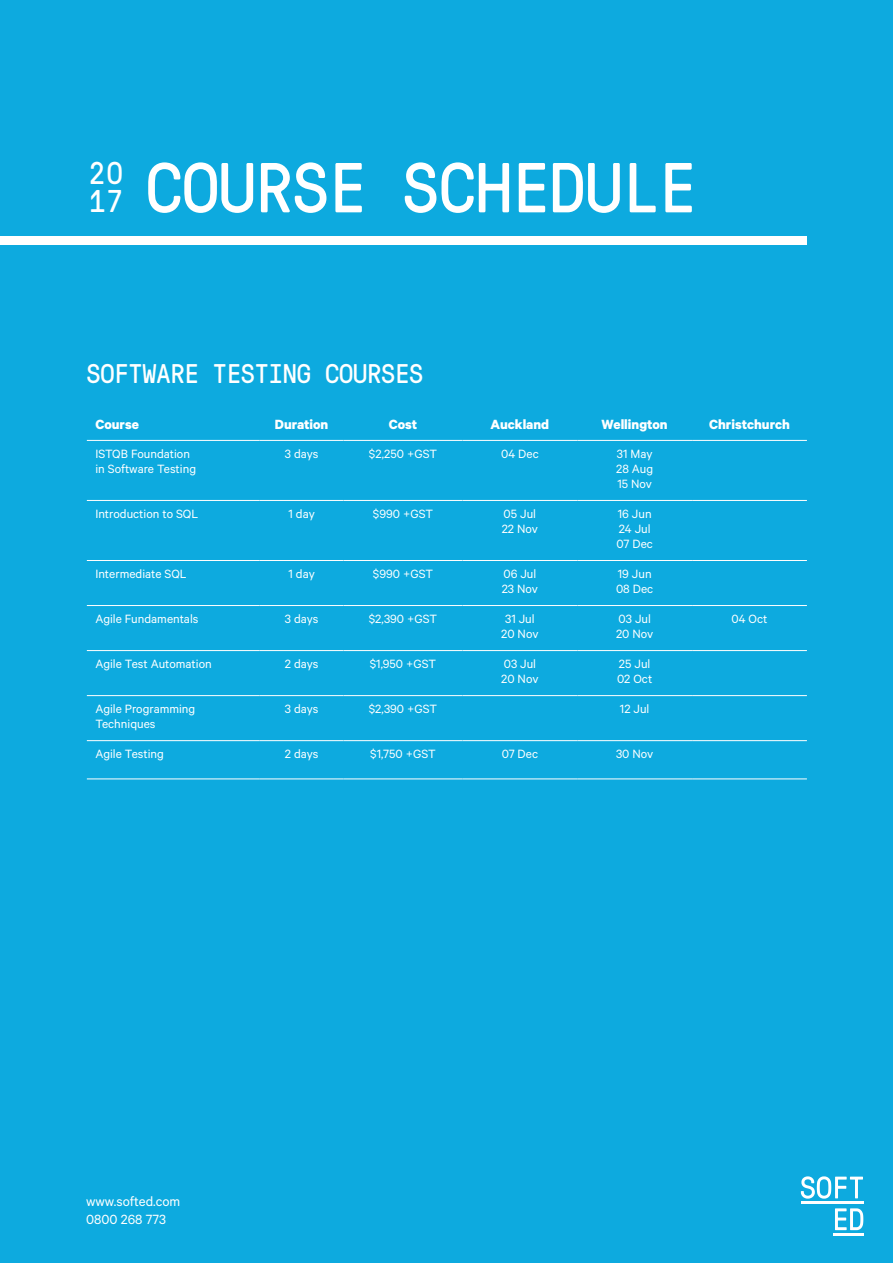
<style>
.page{position:relative;width:893px;height:1263px;background:#fff}
.page>*{position:absolute;margin:0;border:0;box-sizing:border-box;transform-origin:0 0}
.t1{font:70.5px "GT Pressura Mono Trial";letter-spacing:-.03em;color:#fff}
.t2{font:31.5px "GT Pressura Mono Trial";color:#fff}
.t3{font:27px "GT Pressura Mono Trial";letter-spacing:-.03em;color:#fff}
.t4{font:700 15px "Calibre";color:#fff}
.Body{font:15px "Calibre";color:#fff}
.t5{font:13.5px/15px "Calibre";color:#fff}
</style>
<div class="page">
<div style="left:0;top:0;width:880px;height:1263px;background:#0daadf"></div>
<hr style="left:87px;top:500px;width:173px;height:1px;background:#fff">
<hr style="left:260px;top:500px;width:83px;height:1px;background:#fff">
<hr style="left:343px;top:500px;width:119px;height:1px;background:#fff">
<hr style="left:462px;top:500px;width:115px;height:1px;background:#fff">
<hr style="left:577px;top:500px;width:115px;height:1px;background:#fff">
<hr style="left:692px;top:500px;width:115px;height:1px;background:#fff">
<hr style="left:87px;top:560px;width:173px;height:1px;background:#fff">
<hr style="left:260px;top:560px;width:83px;height:1px;background:#fff">
<hr style="left:343px;top:560px;width:119px;height:1px;background:#fff">
<hr style="left:462px;top:560px;width:115px;height:1px;background:#fff">
<hr style="left:577px;top:560px;width:115px;height:1px;background:#fff">
<hr style="left:692px;top:560px;width:115px;height:1px;background:#fff">
<hr style="left:87px;top:605px;width:173px;height:1px;background:#fff">
<hr style="left:260px;top:605px;width:83px;height:1px;background:#fff">
<hr style="left:343px;top:605px;width:119px;height:1px;background:#fff">
<hr style="left:462px;top:605px;width:115px;height:1px;background:#fff">
<hr style="left:577px;top:605px;width:115px;height:1px;background:#fff">
<hr style="left:692px;top:605px;width:115px;height:1px;background:#fff">
<hr style="left:87px;top:650px;width:173px;height:1px;background:#fff">
<hr style="left:260px;top:650px;width:83px;height:1px;background:#fff">
<hr style="left:343px;top:650px;width:119px;height:1px;background:#fff">
<hr style="left:462px;top:650px;width:115px;height:1px;background:#fff">
<hr style="left:577px;top:650px;width:115px;height:1px;background:#fff">
<hr style="left:692px;top:650px;width:115px;height:1px;background:#fff">
<hr style="left:87px;top:695px;width:173px;height:1px;background:#fff">
<hr style="left:260px;top:695px;width:83px;height:1px;background:#fff">
<hr style="left:343px;top:695px;width:119px;height:1px;background:#fff">
<hr style="left:462px;top:695px;width:115px;height:1px;background:#fff">
<hr style="left:577px;top:695px;width:115px;height:1px;background:#fff">
<hr style="left:692px;top:695px;width:115px;height:1px;background:#fff">
<hr style="left:87px;top:740px;width:173px;height:1px;background:#fff">
<hr style="left:260px;top:740px;width:83px;height:1px;background:#fff">
<hr style="left:343px;top:740px;width:119px;height:1px;background:#fff">
<hr style="left:462px;top:740px;width:115px;height:1px;background:#fff">
<hr style="left:577px;top:740px;width:115px;height:1px;background:#fff">
<hr style="left:692px;top:740px;width:115px;height:1px;background:#fff">
<hr style="left:87px;top:778px;width:173px;height:1px;background:#fff">
<hr style="left:260px;top:778px;width:83px;height:1px;background:#fff">
<hr style="left:343px;top:778px;width:119px;height:1px;background:#fff">
<hr style="left:462px;top:778px;width:115px;height:1px;background:#fff">
<hr style="left:577px;top:778px;width:115px;height:1px;background:#fff">
<hr style="left:692px;top:778px;width:115px;height:1px;background:#fff">
<hr style="left:87px;top:440px;width:173px;height:1px;background:#fff">
<hr style="left:260px;top:440px;width:83px;height:1px;background:#fff">
<hr style="left:343px;top:440px;width:119px;height:1px;background:#fff">
<hr style="left:462px;top:440px;width:115px;height:1px;background:#fff">
<hr style="left:577px;top:440px;width:115px;height:1px;background:#fff">
<hr style="left:692px;top:440px;width:115px;height:1px;background:#fff">
<div style="left:0;top:236px;width:807px;height:8px;background:#fff"></div>
<div style="left:880px;top:0;width:13px;height:1263px;background:#0daadf"></div>
<hr style="left:801px;top:1202px;width:62px;height:2px;background:#fff">
<hr style="left:833px;top:1233px;width:30px;height:3px;background:#fff">
<svg style="left:801px;top:1176px;width:62px;height:23px"></svg>
<svg style="left:835px;top:1208px;width:28px;height:22px"></svg>
<p class="t2" style="left:88px;top:162px;width:36px">20</p>
<p class="t2" style="left:88px;top:190px;width:36px">17</p>
<p class="t1" style="left:145px;top:162px;width:554px">COURSE SCHEDULE</p>
<p class="t3" style="left:86px;top:364px;width:339px">SOFTWARE TESTING COURSES</p>
<p class="t4" style="left:95px;top:415px;width:45px">Course</p>
<p class="t4" style="left:275px;top:415px;width:55px">Duration</p>
<p class="t4" style="left:389px;top:415px;width:30px">Cost</p>
<p class="t4" style="left:491px;top:415px;width:60px">Auckland</p>
<p class="t4" style="left:602px;top:415px;width:68px">Wellington</p>
<p class="t4" style="left:709px;top:415px;width:82px">Christchurch</p>
<p class="t5" style="left:95px;top:445px;width:102px">ISTQB Foundation in Software Testing</p>
<p class="t5" style="left:285px;top:445px;width:35px">3 days</p>
<p class="t5" style="left:369px;top:445px;width:70px">$2,250 +GST</p>
<p class="t5" style="left:501px;top:445px;width:39px">04 Dec</p>
<p class="t5" style="left:616px;top:445px;width:39px">31 May<br>28 Aug</p>
<p class="t5" style="left:617px;top:475px;width:36px">15 Nov</p>
<p class="t5" style="left:95px;top:505px;width:104px">Introduction to SQL</p>
<p class="t5" style="left:288px;top:505px;width:28px">1 day</p>
<p class="t5" style="left:373px;top:505px;width:62px">$990 +GST</p>
<p class="t5" style="left:504px;top:505px;width:34px">05 Jul</p>
<p class="t5" style="left:502px;top:520px;width:38px">22 Nov</p>
<p class="t5" style="left:618px;top:505px;width:35px">16 Jun</p>
<p class="t5" style="left:619px;top:520px;width:33px">24 Jul</p>
<p class="t5" style="left:616px;top:535px;width:38px">07 Dec</p>
<p class="t5" style="left:95px;top:566px;width:93px">Intermediate SQL</p>
<p class="t5" style="left:288px;top:566px;width:28px">1 day</p>
<p class="t5" style="left:373px;top:566px;width:62px">$990 +GST</p>
<p class="t5" style="left:502px;top:566px;width:38px">06 Jul<br>23 Nov</p>
<p class="t5" style="left:618px;top:566px;width:35px">19 Jun</p>
<p class="t5" style="left:616px;top:581px;width:39px">08 Dec</p>
<p class="t5" style="left:95px;top:611px;width:105px">Agile Fundamentals</p>
<p class="t5" style="left:285px;top:611px;width:35px">3 days</p>
<p class="t5" style="left:369px;top:611px;width:70px">$2,390 +GST</p>
<p class="t5" style="left:505px;top:611px;width:31px">31 Jul</p>
<p class="t5" style="left:501px;top:626px;width:39px">20 Nov</p>
<p class="t5" style="left:618px;top:611px;width:34px">03 Jul</p>
<p class="t5" style="left:616px;top:626px;width:39px">20 Nov</p>
<p class="t5" style="left:95px;top:656px;width:118px">Agile Test Automation</p>
<p class="t5" style="left:285px;top:656px;width:35px">2 days</p>
<p class="t5" style="left:370px;top:656px;width:68px">$1,950 +GST</p>
<p class="t5" style="left:501px;top:656px;width:39px">03 Jul<br>20 Nov</p>
<p class="t5" style="left:619px;top:656px;width:33px">25 Jul</p>
<p class="t5" style="left:617px;top:671px;width:37px">02 Oct</p>
<p class="t5" style="left:95px;top:701px;width:101px">Agile Programming</p>
<p class="t5" style="left:95px;top:716px;width:62px">Techniques</p>
<p class="t5" style="left:285px;top:701px;width:35px">3 days</p>
<p class="t5" style="left:369px;top:701px;width:70px">$2,390 +GST</p>
<p class="t5" style="left:620px;top:701px;width:31px">12 Jul</p>
<p class="t5" style="left:95px;top:746px;width:70px">Agile Testing</p>
<p class="t5" style="left:285px;top:746px;width:35px">2 days</p>
<p class="t5" style="left:370px;top:746px;width:67px">$1,750 +GST</p>
<p class="t5" style="left:502px;top:746px;width:38px">07 Dec</p>
<p class="t5" style="left:616px;top:746px;width:39px">30 Nov</p>
<p class="t5" style="left:731px;top:611px;width:38px">04 Oct</p>
<p class="Body" style="left:86px;top:1193px;width:96px">www.softed.com</p>
<p class="Body" style="left:86px;top:1211px;width:82px">0800 268 773</p>
</div>
